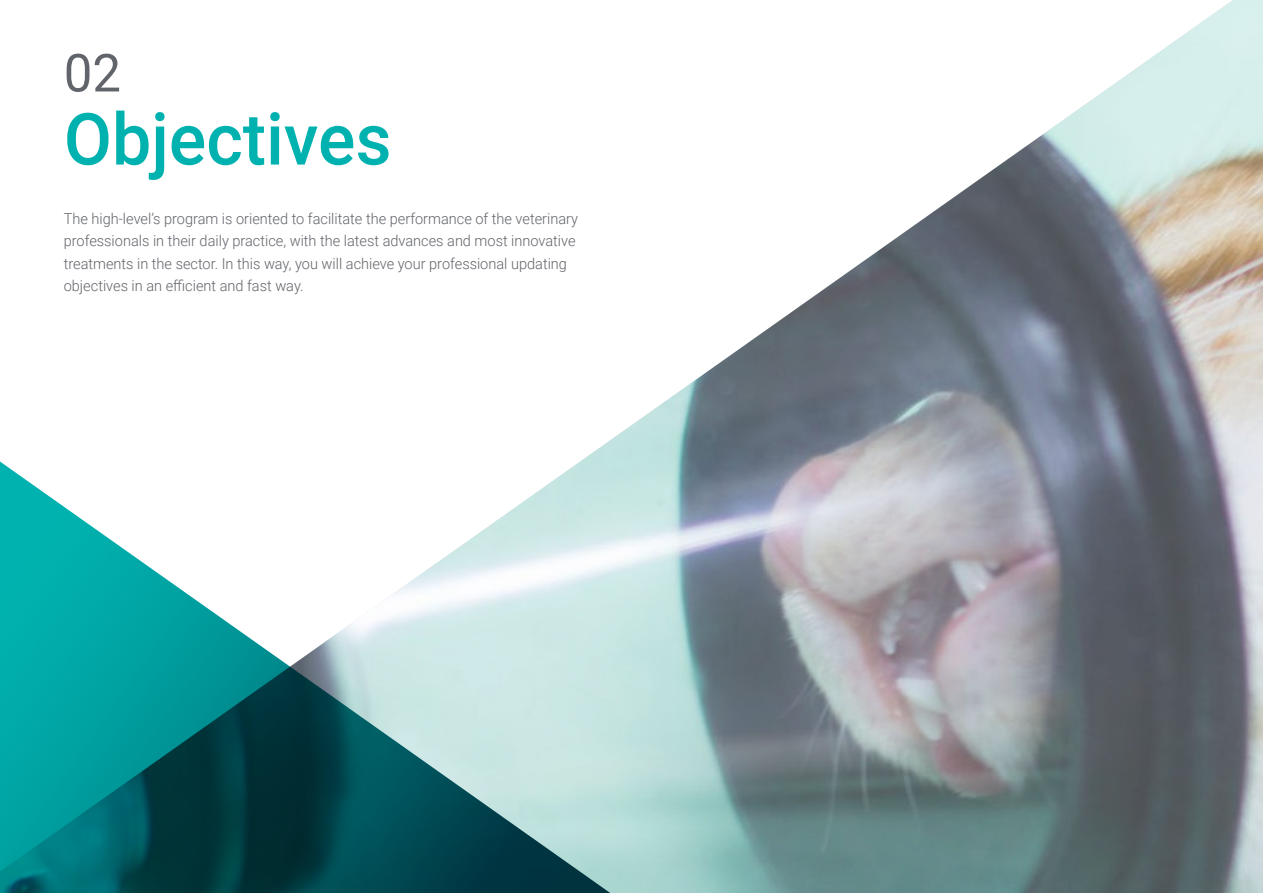
<style>
.page{position:relative;width:1263px;height:893px;background:#fff}
.page>*{position:absolute;margin:0;border:0;box-sizing:border-box;transform-origin:0 0}
.t1{font:500 72px "Roboto";color:#00b2af}
.t2{font:52.5px "Roboto";color:#61646a}
.t3{font:300 15px/22.5px "Roboto";color:#61646a}
</style>
<div class="page">
<img style="left:602px;top:0;width:661px;height:893px">
<svg style="left:0;top:446px;width:640px;height:447px"></svg>
<h2 class="t2" style="left:64px;top:36px;width:59px">02</h2>
<h1 class="t1" style="left:64px;top:89px;width:329px">Objectives</h1>
<p class="t3" style="left:64px;top:207px;width:516px">The high-level’s program is oriented to facilitate the performance of the veterinary professionals in their daily practice, with the latest advances and most innovative treatments in the sector. In this way, you will achieve your professional updating objectives in an efficient and fast way.</p>
</div>
